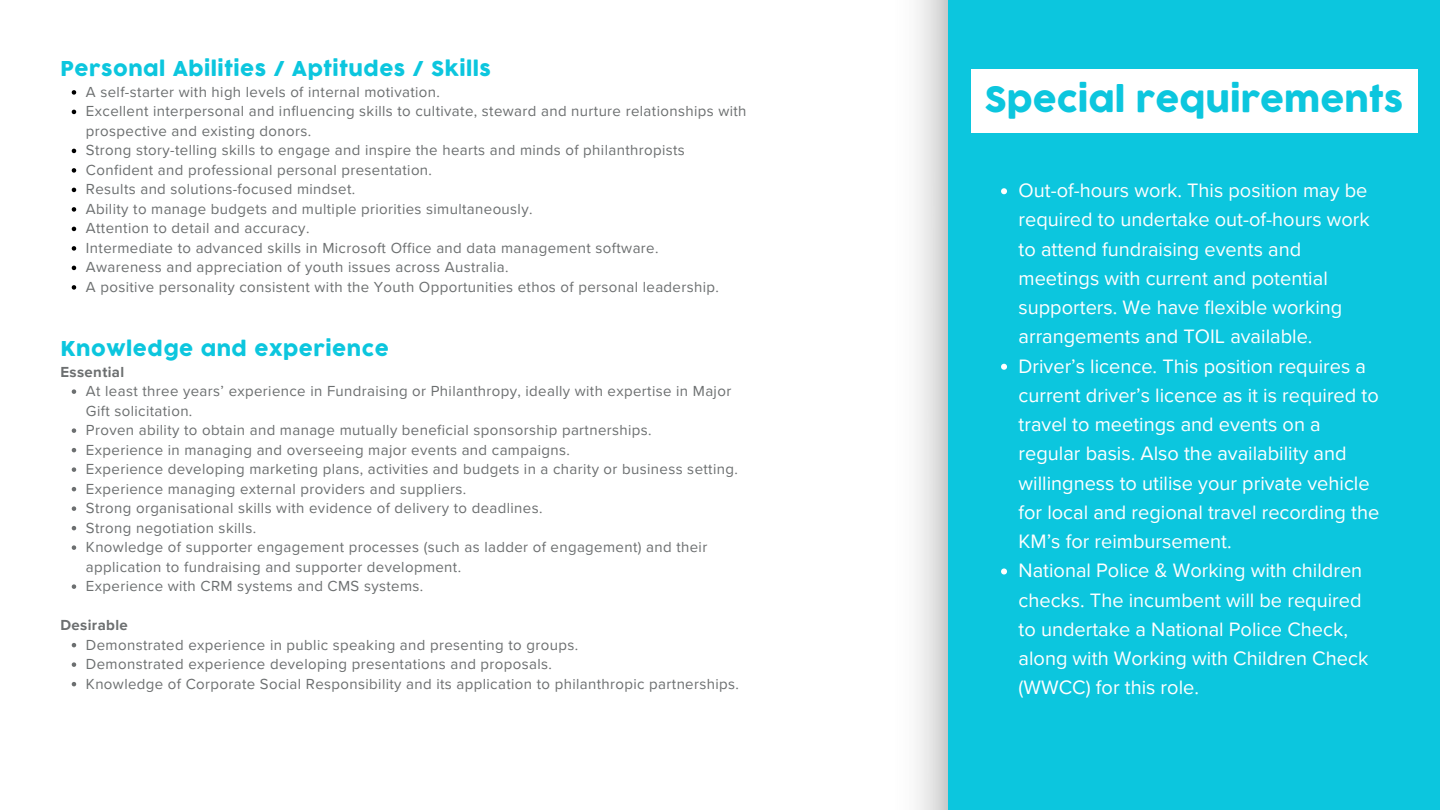
<style>
.page{position:relative;width:1440px;height:810px;background:#fff}
.page>*{position:absolute;margin:0;border:0;box-sizing:border-box;transform-origin:0 0}
.t1{font:34px "COCOGOOSE";color:#0cc6de}
.t2{font:20px/29.2px "Proxima Nova";color:#fff}
.t3{font:20px "COCOGOOSE";letter-spacing:.025em;color:#0cc6de}
.t4{font:15px/19.5px "Proxima Nova";letter-spacing:.025em;color:#6c6f70}
.t5{font:700 15px "Proxima Nova";letter-spacing:.025em;color:#6c6f70}
</style>
<div class="page">
<img style="left:917px;top:0;width:32px;height:810px">
<div style="left:949px;top:0;width:491px;height:810px;background:#0cc6de"></div>
<svg style="left:72px;top:90px;width:4px;height:5px"></svg>
<svg style="left:72px;top:110px;width:4px;height:4px"></svg>
<svg style="left:72px;top:149px;width:4px;height:4px"></svg>
<svg style="left:72px;top:168px;width:4px;height:5px"></svg>
<svg style="left:72px;top:188px;width:4px;height:4px"></svg>
<svg style="left:72px;top:207px;width:4px;height:5px"></svg>
<svg style="left:72px;top:227px;width:4px;height:4px"></svg>
<svg style="left:72px;top:246px;width:4px;height:5px"></svg>
<svg style="left:72px;top:266px;width:4px;height:4px"></svg>
<svg style="left:72px;top:285px;width:4px;height:5px"></svg>
<svg style="left:72px;top:389px;width:4px;height:5px"></svg>
<svg style="left:72px;top:428px;width:4px;height:5px"></svg>
<svg style="left:72px;top:448px;width:4px;height:4px"></svg>
<svg style="left:72px;top:467px;width:4px;height:5px"></svg>
<svg style="left:72px;top:487px;width:4px;height:4px"></svg>
<svg style="left:72px;top:506px;width:4px;height:5px"></svg>
<svg style="left:72px;top:526px;width:4px;height:4px"></svg>
<svg style="left:72px;top:545px;width:4px;height:5px"></svg>
<svg style="left:72px;top:584px;width:4px;height:5px"></svg>
<svg style="left:72px;top:643px;width:4px;height:4px"></svg>
<svg style="left:72px;top:662px;width:4px;height:5px"></svg>
<svg style="left:72px;top:682px;width:4px;height:4px"></svg>
<div style="left:971px;top:70px;width:446px;height:63px;background:#fff"></div>
<svg style="left:1001px;top:188px;width:6px;height:6px"></svg>
<svg style="left:1001px;top:364px;width:6px;height:6px"></svg>
<svg style="left:1001px;top:568px;width:6px;height:6px"></svg>
<h2 class="t3" style="left:60px;top:55px;width:432px">Personal Abilities / Aptitudes / Skills</h2>
<p class="t4" style="left:86px;top:82px;width:356px">A self-starter with high levels of internal motivation.</p>
<p class="t4" style="left:86px;top:102px;width:662px">Excellent interpersonal and influencing skills to cultivate, steward and nurture relationships with prospective and existing donors.</p>
<p class="t4" style="left:86px;top:141px;width:600px">Strong story-telling skills to engage and inspire the hearts and minds of philanthropists</p>
<p class="t4" style="left:86px;top:160px;width:348px">Confident and professional personal presentation.</p>
<p class="t4" style="left:86px;top:180px;width:271px">Results and solutions-focused mindset.</p>
<p class="t4" style="left:86px;top:199px;width:448px">Ability to manage budgets and multiple priorities simultaneously.</p>
<p class="t4" style="left:86px;top:219px;width:225px">Attention to detail and accuracy.</p>
<p class="t4" style="left:86px;top:238px;width:574px">Intermediate to advanced skills in Microsoft Office and data management software.</p>
<p class="t4" style="left:86px;top:258px;width:424px">Awareness and appreciation of youth issues across Australia.</p>
<p class="t4" style="left:86px;top:277px;width:634px">A positive personality consistent with the Youth Opportunities ethos of personal leadership.</p>
<h2 class="t3" style="left:60px;top:335px;width:330px">Knowledge and experience</h2>
<h2 class="t5" style="left:60px;top:363px;width:65px">Essential</h2>
<p class="t4" style="left:86px;top:382px;width:647px">At least three years’ experience in Fundraising or Philanthropy, ideally with expertise in Major<br>Gift solicitation.</p>
<p class="t4" style="left:86px;top:421px;width:567px">Proven ability to obtain and manage mutually beneficial sponsorship partnerships.</p>
<p class="t4" style="left:86px;top:440px;width:485px">Experience in managing and overseeing major events and campaigns.</p>
<p class="t4" style="left:86px;top:460px;width:653px">Experience developing marketing plans, activities and budgets in a charity or business setting.</p>
<p class="t4" style="left:86px;top:479px;width:382px">Experience managing external providers and suppliers.</p>
<p class="t4" style="left:86px;top:499px;width:458px">Strong organisational skills with evidence of delivery to deadlines.</p>
<p class="t4" style="left:86px;top:518px;width:172px">Strong negotiation skills.</p>
<p class="t4" style="left:86px;top:538px;width:623px">Knowledge of supporter engagement processes (such as ladder of engagement) and their application to fundraising and supporter development.</p>
<p class="t4" style="left:86px;top:577px;width:339px">Experience with CRM systems and CMS systems.</p>
<h3 class="t5" style="left:60px;top:616px;width:69px">Desirable</h3>
<p class="t4" style="left:86px;top:635px;width:494px">Demonstrated experience in public speaking and presenting to groups.</p>
<p class="t4" style="left:86px;top:655px;width:468px">Demonstrated experience developing presentations and proposals.</p>
<p class="t4" style="left:86px;top:674px;width:655px">Knowledge of Corporate Social Responsibility and its application to philanthropic partnerships.</p>
<p class="t1" style="left:985px;top:77px;width:420px">Special requirements</p>
<h1 class="t2" style="left:1019px;top:176px;width:353px">Out-of-hours work. This position may be required to undertake out-of-hours work to attend fundraising events and meetings with current and potential supporters. We have flexible working arrangements and TOIL available.</h1>
<p class="t2" style="left:1019px;top:352px;width:362px">Driver’s licence. This position requires a current driver’s licence as it is required to travel to meetings and events on a regular basis. Also the availability and willingness to utilise your private vehicle for local and regional travel recording the KM’s for reimbursement.</p>
<p class="t2" style="left:1019px;top:557px;width:351px">National Police &amp; Working with children checks. The incumbent will be required to undertake a National Police Check, along with Working with Children Check (WWCC) for this role.</p>
</div>
